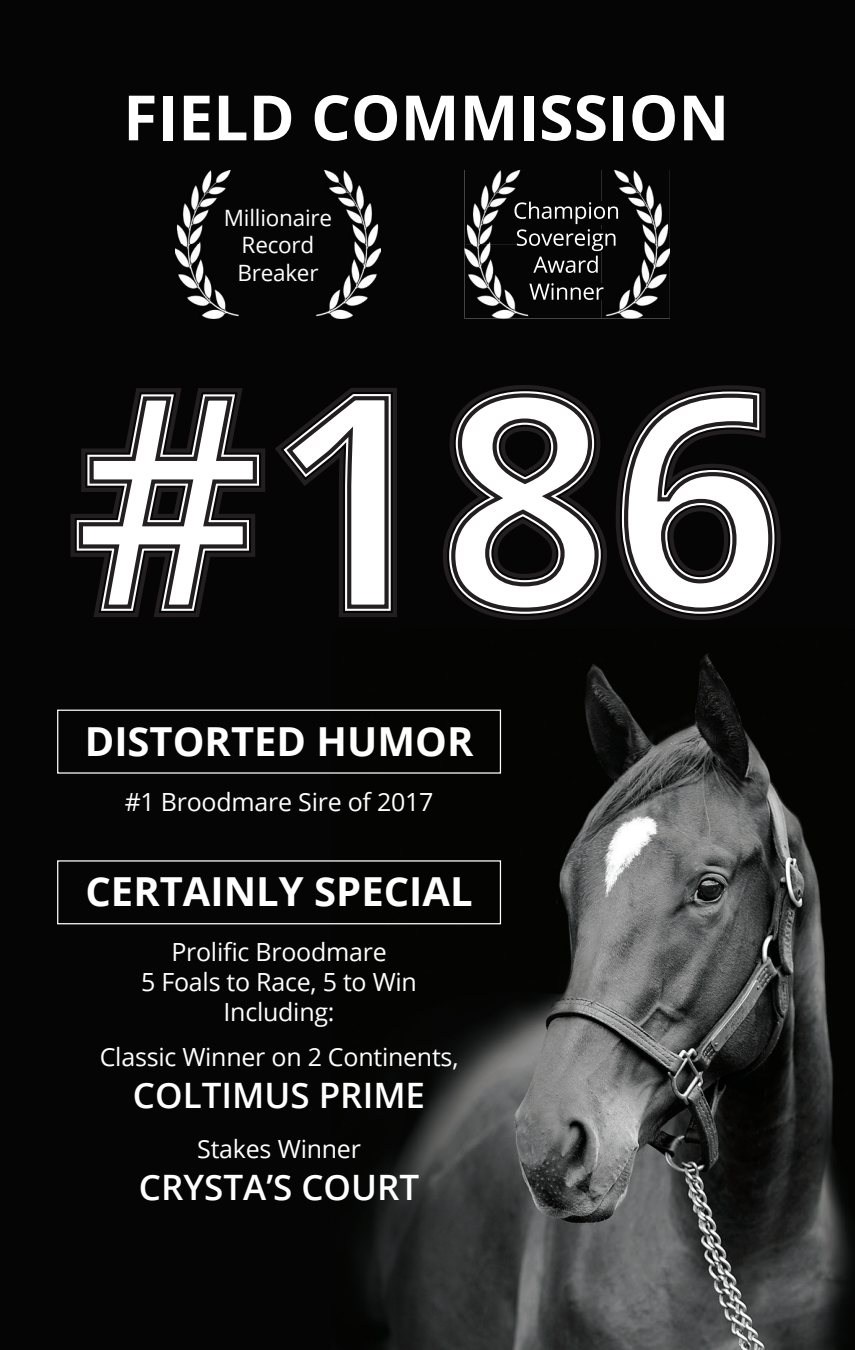
<style>
.page{position:relative;width:855px;height:1350px;background:#fff}
.page>*{position:absolute;margin:0;border:0;box-sizing:border-box;transform-origin:0 0}
.t1{font:700 62.5px "Open Sans";color:#fff}
.t2{font:700 40px "Open Sans";color:#fff}
.t3{font:600 35px "Open Sans";color:#fff}
.t4{font:25px/30px "Open Sans";letter-spacing:-.01em;color:#fff;text-align:center}
.t5{font:22.5px/27.2px "Open Sans";letter-spacing:-.01em;color:#fff;text-align:center}
</style>
<div class="page">
<img style="left:0;top:0;width:855px;height:1350px">
<div style="left:267px;top:391px;width:174px;height:223px;background:#040504"></div>
<svg style="left:68px;top:385px;width:199px;height:235px;background:#090908"></svg>
<svg style="left:77px;top:394px;width:182px;height:217px"></svg>
<svg style="left:272px;top:386px;width:127px;height:233px"></svg>
<svg style="left:441px;top:383px;width:342px;height:239px"></svg>
<img style="left:175px;top:170px;width:205px;height:148px">
<img style="left:465px;top:170px;width:205px;height:148px">
<img style="left:514px;top:202px;width:104px;height:22px">
<img style="left:517px;top:229px;width:99px;height:22px">
<img style="left:533px;top:256px;width:65px;height:17px">
<img style="left:529px;top:283px;width:75px;height:17px">
<div style="left:57px;top:710px;width:444px;height:64px;border:1px solid #fff"></div>
<div style="left:57px;top:860px;width:444px;height:64px;border:1px solid #fff"></div>
<h1 class="t1" style="left:123px;top:74px;width:608px">FIELD COMMISSION</h1>
<p class="t5" style="left:224px;top:204px;width:110px">Millionaire<br>Record<br>Breaker</p>
<h2 class="t2" style="left:85px;top:714px;width:390px">DISTORTED HUMOR</h2>
<p class="t4" style="left:125px;top:787px;width:310px">#1 Broodmare Sire of 2017</p>
<h2 class="t2" style="left:85px;top:863px;width:389px">CERTAINLY SPECIAL</h2>
<p class="t4" style="left:141px;top:936px;width:277px">Prolific Broodmare<br>5 Foals to Race, 5 to Win<br>Including:</p>
<p class="t4" style="left:100px;top:1041px;width:360px">Classic Winner on 2 Continents,</p>
<h3 class="t3" style="left:133px;top:1071px;width:294px">COLTIMUS PRIME</h3>
<p class="t4" style="left:197px;top:1133px;width:165px">Stakes Winner</p>
<h3 class="t3" style="left:139px;top:1163px;width:282px">CRYSTA’S COURT</h3>
</div>
